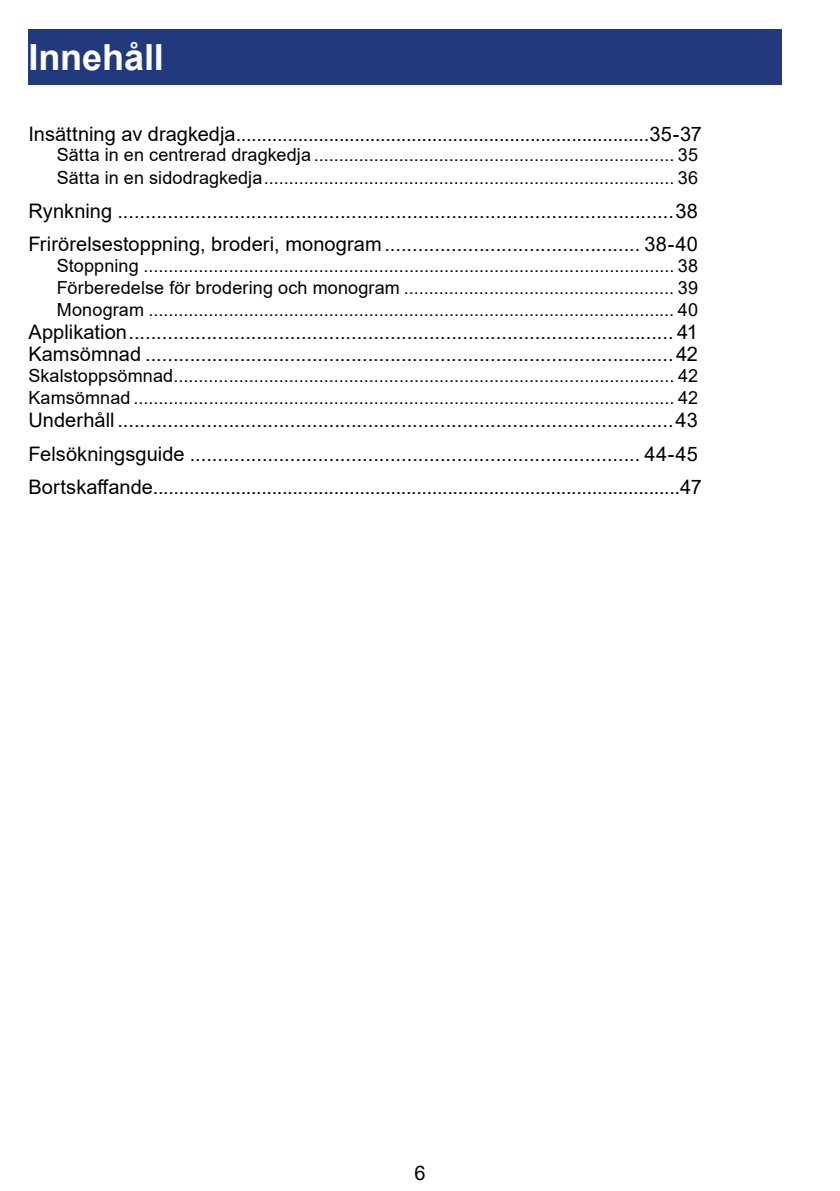
<style>
.page{position:relative;width:840px;height:1191px;background:#fff}
.page>*{position:absolute;margin:0;border:0;box-sizing:border-box;transform-origin:0 0}
.t1{font:700 36px "Arial";letter-spacing:-.005em;color:#fff}
.t2{font:20px/33.4px "Arial";letter-spacing:.005em;color:#000}
.t3{font:18px/22px "Arial";letter-spacing:.01em;color:#000}
</style>
<div class="page">
<div style="left:28px;top:30px;width:753px;height:55px;background:#223a7d"></div>
<h1 class="t1" style="left:28px;top:32px;width:137px">Innehåll</h1>
<p class="t2" style="left:28px;top:117px;width:674px">Insättning av dragkedja................................................................................35-37</p>
<p class="t3" style="left:57px;top:143px;width:642px;line-height:23px">Sätta in en centrerad dragkedja ........................................................................ 35<br>Sätta in en sidodragkedja.................................................................................. 36</p>
<p class="t2" style="left:28px;top:194px;width:670px">Rynkning ....................................................................................................38<br>Frirörelsestoppning, broderi, monogram.............................................. 38-40</p>
<p class="t3" style="left:57px;top:254px;width:642px;text-align:justify">Stoppning .......................................................................................................... 38<br>Förberedelse för brodering och monogram ...................................................... 39<br>Monogram ......................................................................................................... 40</p>
<p class="t2" style="left:28px;top:321px;width:670px;line-height:22px">Applikation.................................................................................................. 41<br>Kamsömnad ...............................................................................................42</p>
<p class="t3" style="left:28px;top:364px;width:670px">Skalstoppsömnad.................................................................................................... 42<br>Kamsömnad ............................................................................................................ 42</p>
<p class="t2" style="left:28px;top:403px;width:674px">Underhåll....................................................................................................43<br>Felsökningsguide ................................................................................. 44-45<br>Bortskaffande......................................................................................................47</p>
<p class="t2" style="left:414px;top:1156px;width:13px">6</p>
</div>
